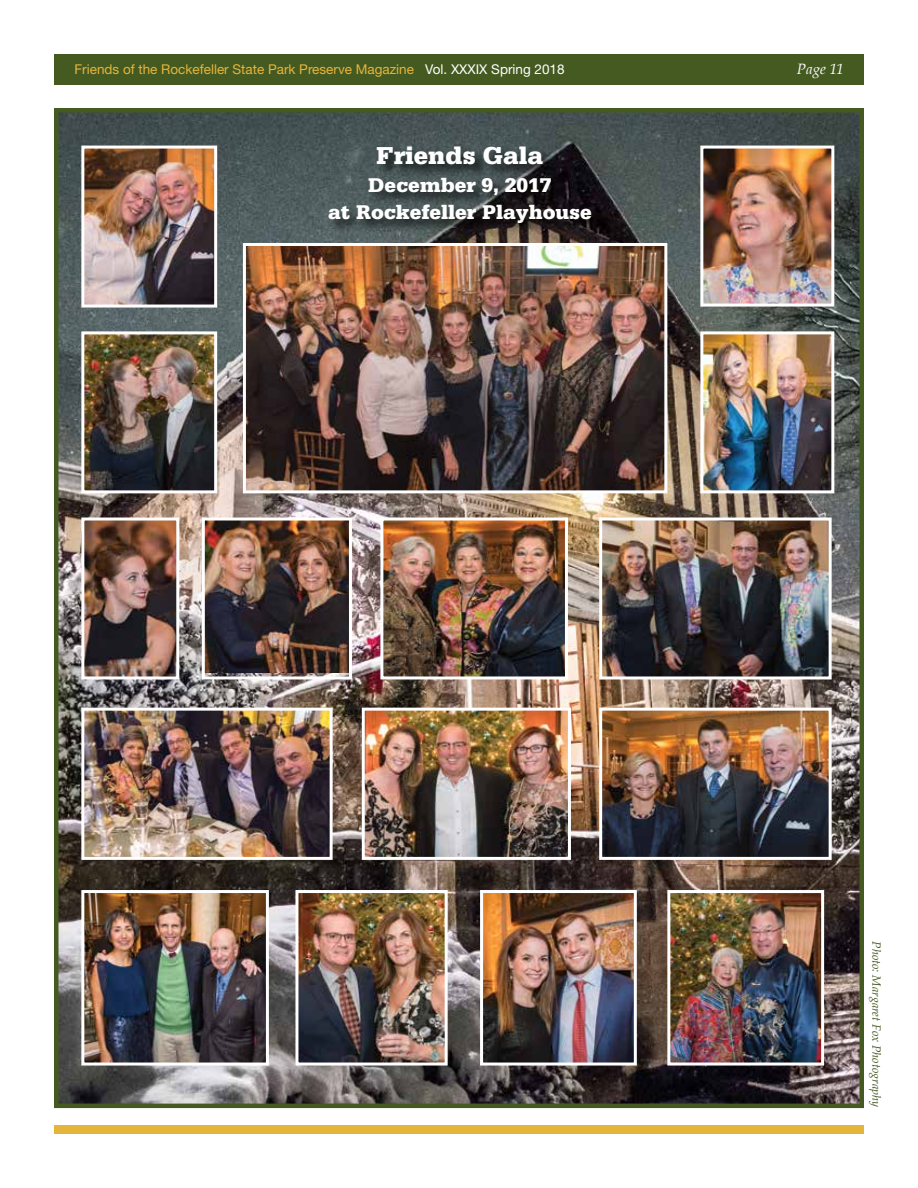
<style>
.page{position:relative;width:918px;height:1188px;background:#fff}
.page>*{position:absolute;margin:0;border:0;box-sizing:border-box;transform-origin:0 0}
.t1{font:900 25.8px "Serifa";color:#fff}
.t2{font:900 21px/27px "Serifa";color:#fff;text-align:center}
.t3{font:italic 15px "Palatino";color:#fff}
.t4{font:13.5px "Helvetica Neue";color:#e5b53b}
.t5{font:italic 12px "Palatino";color:#455a21}
.s1{color:#fff}
</style>
<div class="page">
<div style="left:54px;top:54px;width:810px;height:30px;background:#455a21"></div>
<div style="left:54px;top:1125px;width:810px;height:9px;background:#e5b53b"></div>
<img style="left:59px;top:113px;width:800px;height:990px">
<div style="left:54px;top:108px;width:810px;height:1000px;border:4px solid #455a21"></div>
<img style="left:704px;top:150px;width:126px;height:153px">
<div style="left:700px;top:146px;width:134px;height:161px;border:3px solid #fff"></div>
<img style="left:704px;top:335px;width:126px;height:154px">
<div style="left:700px;top:331px;width:134px;height:162px;border:3px solid #fff"></div>
<div style="left:328px;top:176px;width:278px;height:61px;background:#000;opacity:.75"></div>
<div style="left:376px;top:145px;width:181px;height:34px;background:#000;opacity:.75"></div>
<img style="left:206px;top:522px;width:142px;height:150px">
<div style="left:202px;top:518px;width:150px;height:161px;border:3px solid #fff"></div>
<img style="left:85px;top:150px;width:128px;height:154px">
<div style="left:81px;top:146px;width:136px;height:162px;border:3px solid #fff"></div>
<img style="left:366px;top:712px;width:201px;height:144px">
<div style="left:362px;top:708px;width:209px;height:152px;border:3px solid #fff"></div>
<img style="left:384px;top:522px;width:180px;height:153px">
<div style="left:380px;top:518px;width:188px;height:161px;border:3px solid #fff"></div>
<img style="left:247px;top:247px;width:416px;height:242px">
<div style="left:243px;top:243px;width:424px;height:250px;border:3px solid #fff"></div>
<img style="left:603px;top:712px;width:225px;height:144px">
<div style="left:599px;top:708px;width:233px;height:152px;border:3px solid #fff"></div>
<img style="left:85px;top:712px;width:244px;height:144px">
<div style="left:81px;top:708px;width:252px;height:152px;border:3px solid #fff"></div>
<img style="left:85px;top:335px;width:128px;height:154px">
<div style="left:81px;top:331px;width:136px;height:162px;border:3px solid #fff"></div>
<img style="left:484px;top:894px;width:149px;height:168px">
<div style="left:480px;top:890px;width:157px;height:176px;border:3px solid #fff"></div>
<img style="left:671px;top:894px;width:149px;height:168px">
<div style="left:667px;top:890px;width:157px;height:176px;border:3px solid #fff"></div>
<img style="left:85px;top:894px;width:180px;height:168px">
<div style="left:81px;top:890px;width:188px;height:176px;border:3px solid #fff"></div>
<img style="left:299px;top:894px;width:145px;height:168px">
<div style="left:295px;top:890px;width:153px;height:176px;border:3px solid #fff"></div>
<img style="left:603px;top:522px;width:225px;height:153px">
<div style="left:599px;top:518px;width:233px;height:161px;border:3px solid #fff"></div>
<img style="left:85px;top:522px;width:90px;height:153px">
<div style="left:81px;top:518px;width:98px;height:161px;border:3px solid #fff"></div>
<p class="t4" style="left:75px;top:61px;width:492px">Friends of the Rockefeller State Park Preserve Magazine <span class="s1">Vol. XXXIX Spring 2018</span></p>
<p class="t3" style="left:797px;top:56px;width:49px">Page 11</p>
<h1 class="t1" style="left:377px;top:140px;width:168px">Friends Gala</h1>
<h2 class="t2" style="left:328px;top:171px;width:265px">December 9, 2017<br>at Rockefeller Playhouse</h2>
<p class="t5" style="left:887px;top:941px;width:167px;rotate:90deg">Photo: Margaret Fox Photography</p>
</div>
